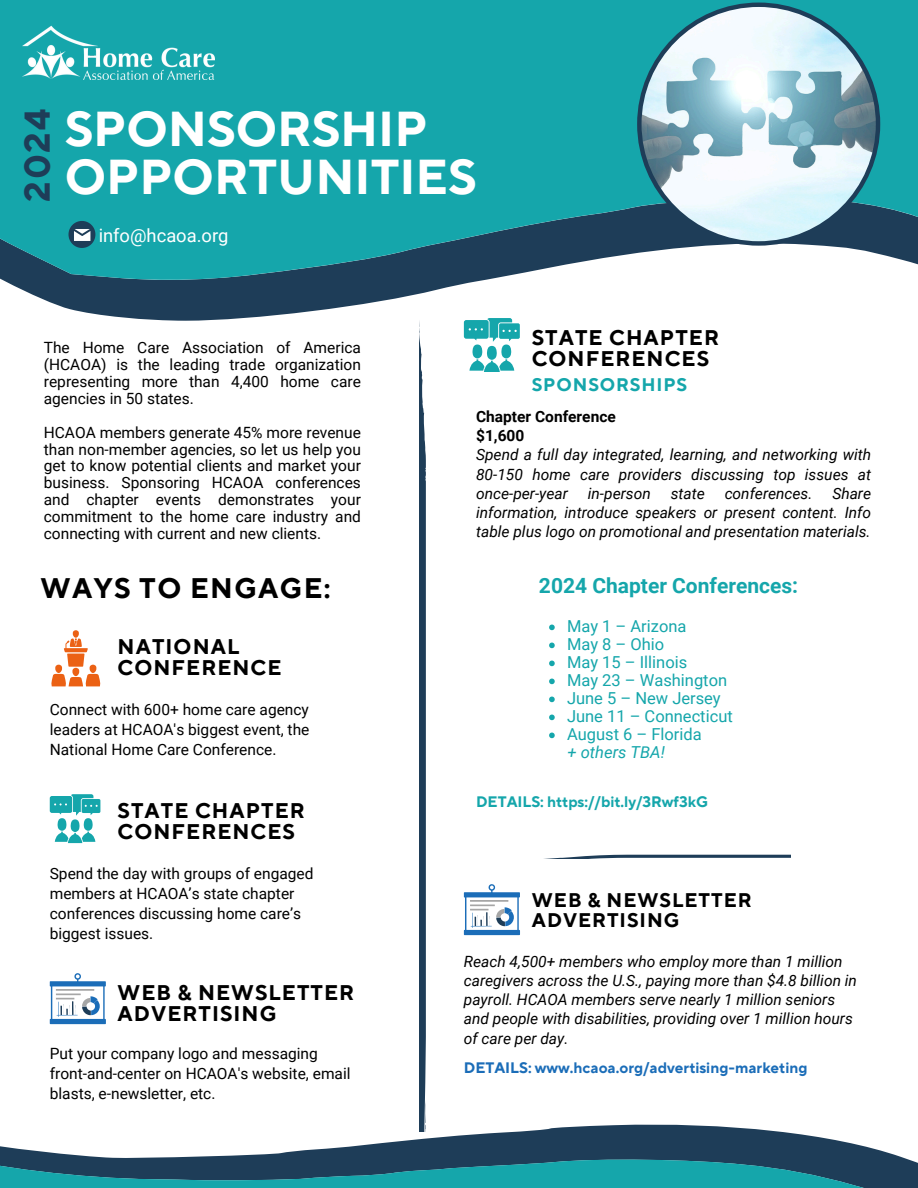
<style>
.page{position:relative;width:918px;height:1188px;background:#fff}
.page>*{position:absolute;margin:0;border:0;box-sizing:border-box;transform-origin:0 0}
.t1{font:700 48.9px/48.3px "TT Norms Pro";color:#fff}
.t2{font:700 35.7px "TT Norms Pro";color:#1e3d58}
.t3{font:700 28.2px "TT Norms Pro";letter-spacing:.05em;color:#000}
.t4{font:700 21.15px/21.1px "TT Norms Pro";letter-spacing:.05em;color:#000}
.t5{font:700 21px "Roboto";color:#15a6ab}
.t6{font:700 19.65px/20.2px "TT Norms Pro";letter-spacing:.05em;color:#000}
.t7{font:18.45px "Roboto";color:#fff}
.t8{font:700 18.15px "TT Norms Pro";letter-spacing:.05em;color:#15a6ab}
.t9{font:16.5px "Roboto";color:#15a6ab}
.t10{font:italic 16.5px "Roboto";color:#15a6ab}
.t11{font:15.45px/16.8px "Roboto";color:#000;text-align:justify}
.t12{font:italic 15.45px/19.2px "Roboto";color:#000;text-align:justify}
.t13{font:700 15.45px "Roboto";color:#000}
.t14{font:700 15.15px "TT Norms Pro";color:#1b6db8}
.t15{font:700 15.15px "TT Norms Pro";color:#15a6ab}
</style>
<div class="page">
<svg style="left:47px;top:301px;width:417px;height:36px"></svg>
<svg style="left:0;top:0;width:918px;height:301px;background:#2ea2a9"></svg>
<svg style="left:637px;top:3px;width:243px;height:243px"></svg>
<svg style="left:0;top:930px;width:918px;height:258px"></svg>
<svg style="left:50px;top:973px;width:56px;height:51px"></svg>
<img style="left:19px;top:25px;width:196px;height:54px">
<svg style="left:51px;top:630px;width:49px;height:56px"></svg>
<svg style="left:50px;top:794px;width:50px;height:49px"></svg>
<svg style="left:464px;top:318px;width:56px;height:54px"></svg>
<svg style="left:464px;top:884px;width:56px;height:51px"></svg>
<svg style="left:544px;top:854px;width:247px;height:5px"></svg>
<svg style="left:549px;top:625px;width:6px;height:5px"></svg>
<svg style="left:549px;top:643px;width:6px;height:5px"></svg>
<svg style="left:549px;top:661px;width:6px;height:5px"></svg>
<svg style="left:549px;top:679px;width:6px;height:5px"></svg>
<svg style="left:549px;top:697px;width:6px;height:5px"></svg>
<svg style="left:549px;top:715px;width:6px;height:5px"></svg>
<svg style="left:549px;top:733px;width:6px;height:5px"></svg>
<svg style="left:419px;top:271px;width:7px;height:860px;background:#3d586f"></svg>
<svg style="left:69px;top:221px;width:26px;height:27px"></svg>
<h2 class="t2" style="left:16px;top:202px;width:94px;rotate:-90deg">2024</h2>
<h1 class="t1" style="left:65px;top:106px;width:413px">SPONSORSHIP<br>OPPORTUNITIES</h1>
<h4 class="t7" style="left:99px;top:225px;width:131px">info@hcaoa.org</h4>
<p class="t11" style="left:44px;top:340px;width:319px">The Home Care Association of America (HCAOA) is the leading trade organization representing more than 4,400 home care agencies in 50 states.</p>
<p class="t11" style="left:44px;top:424px;width:319px">HCAOA members generate 45% more revenue than non-member agencies, so let us help you get to know potential clients and market your business. Sponsoring HCAOA conferences and chapter events demonstrates your commitment to the home care industry and connecting with current and new clients.</p>
<h6 class="t3" style="left:40px;top:571px;width:292px">WAYS TO ENGAGE:</h6>
<p class="t4" style="left:118px;top:637px;width:165px">NATIONAL<br>CONFERENCE</p>
<p class="t11" style="left:50px;top:699px;width:261px;line-height:20.1px">Connect with 600+ home care agency leaders at HCAOA's biggest event, the National Home Care Conference.</p>
<p class="t4" style="left:118px;top:801px;width:189px">STATE CHAPTER<br>CONFERENCES</p>
<p class="t11" style="left:50px;top:863px;width:265px;line-height:20.1px;text-align:left">Spend the day with groups of engaged members at HCAOA’s state chapter conferences discussing home care’s biggest issues.</p>
<p class="t4" style="left:118px;top:983px;width:238px">WEB &amp; NEWSLETTER<br>ADVERTISING</p>
<h4 class="t11" style="left:50px;top:1044px;width:302px;line-height:20.1px;text-align:left">Put your company logo and messaging front-and-center on HCAOA's website, email blasts, e-newsletter, etc.</h4>
<p class="t4" style="left:532px;top:328px;width:189px">STATE CHAPTER<br>CONFERENCES</p>
<p class="t8" style="left:532px;top:374px;width:157px">SPONSORSHIPS</p>
<p class="t13" style="left:476px;top:408px;width:141px">Chapter Conference</p>
<h3 class="t13" style="left:476px;top:427px;width:50px">$1,600</h3>
<h5 class="t12" style="left:476px;top:446px;width:397px">Spend a full day integrated, learning, and networking with 80-150 home care providers discussing top issues at once-per-year</h5>
<h5 class="t12" style="left:588px;top:484px;width:64px">in-person</h5>
<h5 class="t12" style="left:671px;top:484px;width:36px">state</h5>
<h5 class="t12" style="left:725px;top:484px;width:89px">conferences.</h5>
<h5 class="t12" style="left:476px;top:484px;width:397px;text-indent:356px">Share information, introduce speakers or present content. Info table plus logo on promotional and presentation materials.</h5>
<p class="t5" style="left:539px;top:574px;width:261px">2024 Chapter Conferences:</p>
<p class="t9" style="left:567px;top:617px;width:121px">May 1 – Arizona</p>
<p class="t9" style="left:567px;top:635px;width:99px">May 8 – Ohio</p>
<p class="t9" style="left:567px;top:653px;width:122px">May 15 – Illinois</p>
<p class="t9" style="left:567px;top:671px;width:162px">May 23 – Washington</p>
<p class="t9" style="left:567px;top:689px;width:155px">June 5 – New Jersey</p>
<p class="t9" style="left:567px;top:707px;width:167px">June 11 – Connecticut</p>
<p class="t9" style="left:567px;top:725px;width:136px">August 6 – Florida</p>
<h4 class="t10" style="left:568px;top:743px;width:99px">+ others TBA!</h4>
<p class="t15" style="left:476px;top:792px;width:234px">DETAILS: https://bit.ly/3Rwf3kG</p>
<p class="t6" style="left:532px;top:890px;width:221px">WEB &amp; NEWSLETTER<br>ADVERTISING</p>
<p class="t12" style="left:464px;top:952px;width:395px;text-align:left">Reach 4,500+ members who employ more than 1 million caregivers across the U.S., paying more than $4.8 billion in payroll. HCAOA members serve nearly 1 million seniors and people with disabilities, providing over 1 million hours of care per day.</p>
<p class="t14" style="left:464px;top:1059px;width:345px">DETAILS: www.hcaoa.org/advertising-marketing</p>
</div>
